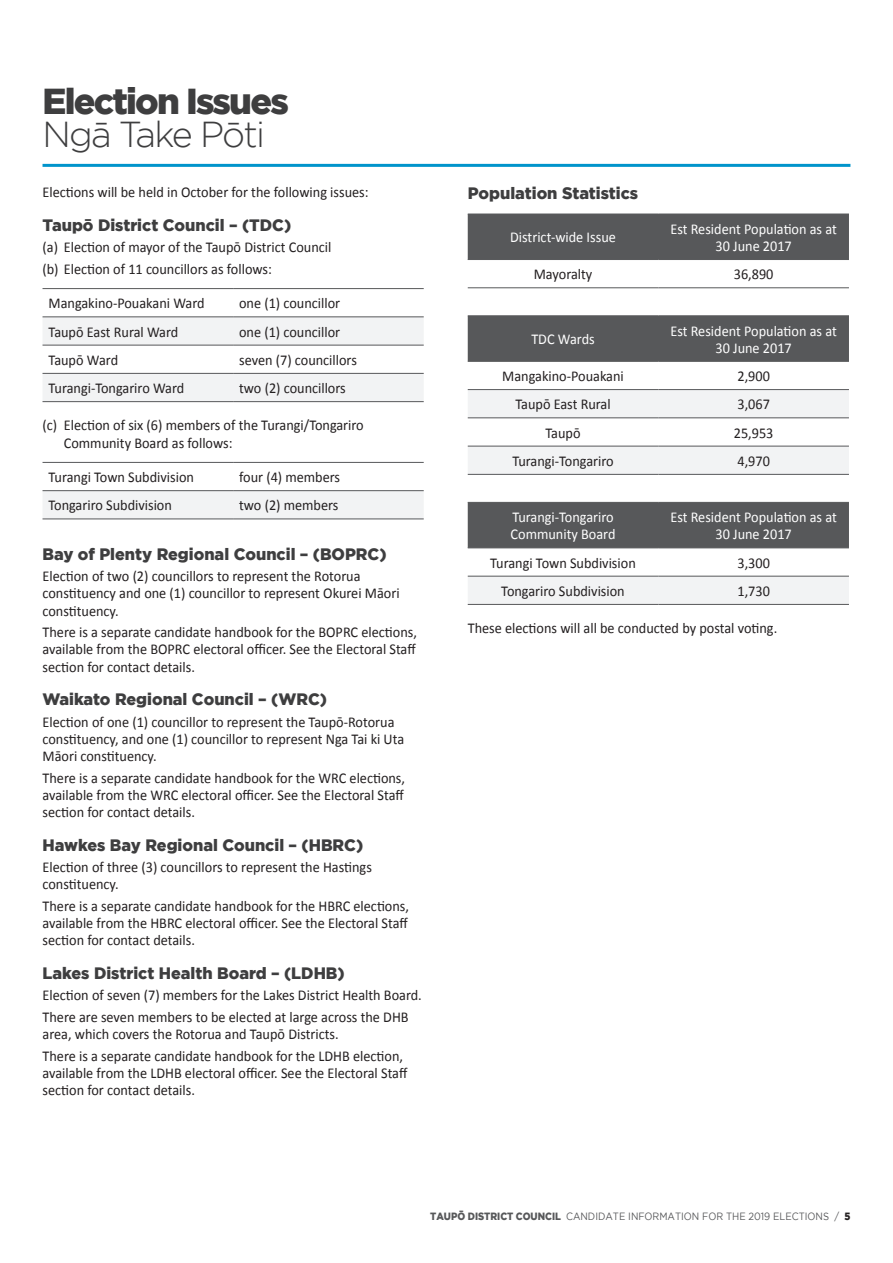
<style>
.page{position:relative;width:893px;height:1263px;background:#fff}
.page>*{position:absolute;margin:0;border:0;box-sizing:border-box;transform-origin:0 0}
.t1{font:900 36px "Gotham";letter-spacing:-.05em;color:#3e3e3f}
.t2{font:300 36px "Gotham";letter-spacing:-.05em;color:#3e3e3f}
.t3{font:900 16.5px "Gotham";color:#3e3e3f}
.t4{font:15px/17.2px "Calibri";color:#231f20;scale:.95 1}
.t5{font:15px/17.2px "Calibri";color:#fff;text-align:center;scale:.95 1}
.t6{font:10.5px "Gotham";color:#57585a;scale:.9 1}
.s1{font-weight:900}
.s2{font-weight:900;color:#231f20}
</style>
<div class="page">
<svg style="left:43px;top:317px;width:381px;height:84px"></svg>
<hr style="left:43px;top:288px;width:190px;height:1px;background:#57585a">
<hr style="left:233px;top:288px;width:191px;height:1px;background:#57585a">
<hr style="left:43px;top:316px;width:190px;height:1px;background:#57585a">
<hr style="left:233px;top:316px;width:191px;height:1px;background:#57585a">
<hr style="left:43px;top:345px;width:190px;height:1px;background:#57585a">
<hr style="left:233px;top:345px;width:191px;height:1px;background:#57585a">
<hr style="left:43px;top:373px;width:190px;height:1px;background:#57585a">
<hr style="left:233px;top:373px;width:191px;height:1px;background:#57585a">
<hr style="left:43px;top:401px;width:190px;height:1px;background:#57585a">
<hr style="left:233px;top:401px;width:191px;height:1px;background:#57585a">
<div style="left:43px;top:491px;width:381px;height:27px;background:#f2f3f4"></div>
<hr style="left:43px;top:462px;width:190px;height:1px;background:#57585a">
<hr style="left:233px;top:462px;width:191px;height:1px;background:#57585a">
<hr style="left:43px;top:490px;width:190px;height:1px;background:#57585a">
<hr style="left:233px;top:490px;width:191px;height:1px;background:#57585a">
<hr style="left:43px;top:518px;width:190px;height:1px;background:#57585a">
<hr style="left:233px;top:518px;width:191px;height:1px;background:#57585a">
<div style="left:468px;top:215px;width:381px;height:44px;background:#57585a"></div>
<hr style="left:468px;top:287px;width:190px;height:1px;background:#57585a">
<hr style="left:658px;top:287px;width:191px;height:1px;background:#57585a">
<hr style="left:468px;top:214px;width:190px;height:1px;background:#57585a">
<hr style="left:658px;top:214px;width:191px;height:1px;background:#57585a">
<hr style="left:468px;top:259px;width:190px;height:1px;background:#57585a">
<hr style="left:658px;top:259px;width:191px;height:1px;background:#57585a">
<div style="left:468px;top:316px;width:381px;height:45px;background:#57585a"></div>
<svg style="left:468px;top:390px;width:381px;height:84px"></svg>
<hr style="left:468px;top:315px;width:190px;height:1px;background:#57585a">
<hr style="left:658px;top:315px;width:191px;height:1px;background:#57585a">
<hr style="left:468px;top:361px;width:190px;height:1px;background:#57585a">
<hr style="left:658px;top:361px;width:191px;height:1px;background:#57585a">
<hr style="left:468px;top:389px;width:190px;height:1px;background:#57585a">
<hr style="left:658px;top:389px;width:191px;height:1px;background:#57585a">
<hr style="left:468px;top:417px;width:190px;height:1px;background:#57585a">
<hr style="left:658px;top:417px;width:191px;height:1px;background:#57585a">
<hr style="left:468px;top:446px;width:190px;height:1px;background:#57585a">
<hr style="left:658px;top:446px;width:191px;height:1px;background:#57585a">
<hr style="left:468px;top:474px;width:190px;height:1px;background:#57585a">
<hr style="left:658px;top:474px;width:191px;height:1px;background:#57585a">
<div style="left:468px;top:503px;width:381px;height:44px;background:#57585a"></div>
<div style="left:468px;top:577px;width:381px;height:27px;background:#f2f3f4"></div>
<hr style="left:468px;top:502px;width:190px;height:1px;background:#57585a">
<hr style="left:658px;top:502px;width:191px;height:1px;background:#57585a">
<hr style="left:468px;top:547px;width:190px;height:1px;background:#57585a">
<hr style="left:658px;top:547px;width:191px;height:1px;background:#57585a">
<hr style="left:468px;top:576px;width:190px;height:1px;background:#57585a">
<hr style="left:658px;top:576px;width:191px;height:1px;background:#57585a">
<hr style="left:468px;top:604px;width:190px;height:1px;background:#57585a">
<hr style="left:658px;top:604px;width:191px;height:1px;background:#57585a">
<hr style="left:43px;top:164px;width:807px;height:3px;background:#0094cb">
<h1 class="t1" style="left:43px;top:76px;width:248px">Election Issues</h1>
<h1 class="t2" style="left:43px;top:111px;width:224px">Ngā Take Pōti</h1>
<p class="t4" style="left:43px;top:184px;width:345px">Elections will be held in October for the following issues:</p>
<p class="t3" style="left:43px;top:213px;width:250px">Taupō District Council – (TDC)</p>
<p class="t4" style="left:43px;top:237px;width:306px;line-height:21.5px">(a) Election of mayor of the Taupō District Council (b) Election of 11 councillors as follows:</p>
<p class="t4" style="left:49px;top:295px;width:166px">Mangakino-Pouakani Ward</p>
<p class="t4" style="left:239px;top:295px;width:108px">one (1) councillor</p>
<p class="t4" style="left:49px;top:323px;width:138px">Taupō East Rural Ward</p>
<p class="t4" style="left:239px;top:323px;width:108px">one (1) councillor</p>
<p class="t4" style="left:49px;top:351px;width:75px">Taupō Ward</p>
<p class="t4" style="left:239px;top:351px;width:126px">seven (7) councillors</p>
<p class="t4" style="left:49px;top:380px;width:144px">Turangi-Tongariro Ward</p>
<p class="t4" style="left:239px;top:380px;width:114px">two (2) councillors</p>
<p class="t4" style="left:64px;top:417px;width:317px;text-indent:-21px">(c) Election of six (6) members of the Turangi/Tongariro<br>Community Board as follows:</p>
<p class="t4" style="left:49px;top:469px;width:155px">Turangi Town Subdivision</p>
<p class="t4" style="left:239px;top:469px;width:108px">four (4) members</p>
<p class="t4" style="left:49px;top:497px;width:131px">Tongariro Subdivision</p>
<p class="t4" style="left:239px;top:497px;width:106px">two (2) members</p>
<p class="t3" style="left:43px;top:542px;width:346px">Bay of Plenty Regional Council – (BOPRC)</p>
<p class="t4" style="left:43px;top:567px;width:377px">Election of two (2) councillors to represent the Rotorua constituency and one (1) councillor to represent Okurei Māori constituency.</p>
<p class="t4" style="left:43px;top:623px;width:396px;text-align:justify">There is a separate candidate handbook for the BOPRC elections, available from the BOPRC electoral officer. See the Electoral Staff section for contact details.</p>
<p class="t3" style="left:43px;top:688px;width:286px">Waikato Regional Council – (WRC)</p>
<p class="t4" style="left:43px;top:713px;width:382px">Election of one (1) councillor to represent the Taupō-Rotorua constituency, and one (1) councillor to represent Nga Tai ki Uta<br>Māori constituency.</p>
<p class="t4" style="left:43px;top:769px;width:383px;text-align:justify">There is a separate candidate handbook for the WRC elections, available from the WRC electoral officer. See the Electoral Staff section for contact details.</p>
<p class="t3" style="left:43px;top:833px;width:322px">Hawkes Bay Regional Council – (HBRC)</p>
<p class="t4" style="left:43px;top:858px;width:348px">Election of three (3) councillors to represent the Hastings constituency.</p>
<p class="t4" style="left:43px;top:897px;width:387px;text-align:justify">There is a separate candidate handbook for the HBRC elections, available from the HBRC electoral officer. See the Electoral Staff section for contact details.</p>
<p class="t3" style="left:43px;top:962px;width:304px">Lakes District Health Board – (LDHB)</p>
<p class="t4" style="left:43px;top:985px;width:401px;line-height:21.5px">Election of seven (7) members for the Lakes District Health Board.<br>There are seven members to be elected at large across the DHB</p>
<p class="t4" style="left:43px;top:1023px;width:381px;line-height:21.5px">area, which covers the Rotorua and Taupō Districts.<br>There is a separate candidate handbook for the LDHB election,</p>
<p class="t4" style="left:43px;top:1064px;width:386px">available from the LDHB electoral officer. See the Electoral Staff section for contact details.</p>
<p class="t3" style="left:468px;top:182px;width:172px">Population Statistics</p>
<p class="t5" style="left:510px;top:229px;width:113px">District-wide Issue</p>
<p class="t5" style="left:670px;top:220px;width:177px">Est Resident Population as at<br>30 June 2017</p>
<p class="t4" style="left:534px;top:266px;width:63px">Mayoralty</p>
<p class="t4" style="left:734px;top:266px;width:43px">36,890</p>
<p class="t5" style="left:531px;top:331px;width:68px">TDC Wards</p>
<p class="t5" style="left:670px;top:322px;width:177px">Est Resident Population as at<br>30 June 2017</p>
<p class="t4" style="left:502px;top:367px;width:129px">Mangakino-Pouakani</p>
<p class="t4" style="left:737px;top:367px;width:36px">2,900</p>
<p class="t4" style="left:515px;top:396px;width:102px">Taupō East Rural</p>
<p class="t4" style="left:737px;top:396px;width:36px">3,067</p>
<p class="t4" style="left:545px;top:424px;width:38px">Taupō</p>
<p class="t4" style="left:734px;top:424px;width:43px">25,953</p>
<p class="t4" style="left:512px;top:452px;width:108px">Turangi-Tongariro</p>
<p class="t4" style="left:737px;top:452px;width:36px">4,970</p>
<p class="t5" style="left:511px;top:509px;width:112px;text-align:left">Turangi-Tongariro<br>Community Board</p>
<p class="t5" style="left:670px;top:509px;width:177px">Est Resident Population as at<br>30 June 2017</p>
<p class="t4" style="left:490px;top:554px;width:155px">Turangi Town Subdivision</p>
<p class="t4" style="left:737px;top:554px;width:36px">3,300</p>
<p class="t4" style="left:501px;top:582px;width:131px">Tongariro Subdivision</p>
<p class="t4" style="left:737px;top:582px;width:36px">1,730</p>
<p class="t4" style="left:468px;top:619px;width:327px">These elections will all be conducted by postal voting.</p>
<p class="t6" style="left:430px;top:1210px;width:468px"><span class="s1">TAUPŌ DISTRICT COUNCIL</span> CANDIDATE INFORMATION FOR THE 2019 ELECTIONS / <span class="s2">5</span></p>
</div>
